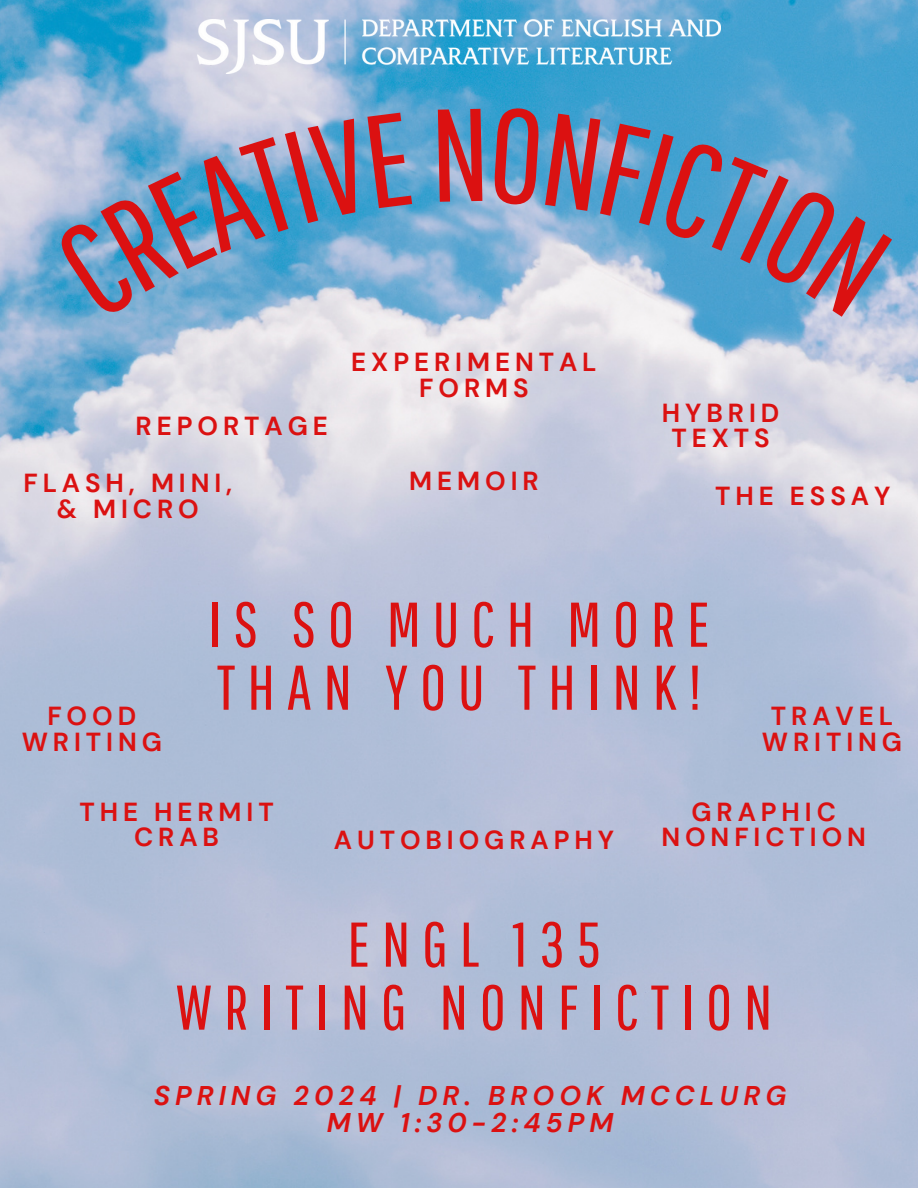
<style>
.page{position:relative;width:918px;height:1188px;background:#fff}
.page>*{position:absolute;margin:0;border:0;box-sizing:border-box;transform-origin:0 0}
.t1{font:63px/63px "Pathway Gothic One";letter-spacing:.19em;color:#db1111}
.t2{font:italic 700 27px/27px "DM Sans";letter-spacing:.19em;color:#db1111;text-align:center}
.t3{font:700 26.1px/25.3px "DM Sans";letter-spacing:.19em;color:#db1111;text-align:center}
</style>
<div class="page">
<img style="left:0;top:0;width:918px;height:1188px">
<img style="left:197px;top:20px;width:523px;height:54px">
<svg style="left:53px;top:111px;width:359px;height:208px;background:#75afd4"></svg>
<svg style="left:438px;top:107px;width:44px;height:95px;background:#6facd4"></svg>
<svg style="left:493px;top:106px;width:400px;height:211px;background:#6daed5"></svg>
<p class="t3" style="left:136px;top:413px;width:194px">REPORTAGE</p>
<p class="t3" style="left:23px;top:471px;width:210px">FLASH, MINI, &amp; MICRO</p>
<p class="t3" style="left:351px;top:350px;width:247px">EXPERIMENTAL<br>FORMS</p>
<p class="t3" style="left:409px;top:468px;width:131px">MEMOIR</p>
<p class="t3" style="left:662px;top:400px;width:119px">HYBRID<br>TEXTS</p>
<p class="t3" style="left:715px;top:483px;width:177px">THE ESSAY</p>
<p class="t1" style="left:208px;top:591px;width:503px">IS SO MUCH MORE<br>THAN YOU THINK!</p>
<p class="t3" style="left:22px;top:704px;width:142px">FOOD<br>WRITING</p>
<p class="t3" style="left:762px;top:704px;width:142px">TRAVEL<br>WRITING</p>
<p class="t3" style="left:79px;top:799px;width:196px">THE HERMIT<br>CRAB</p>
<p class="t3" style="left:334px;top:827px;width:282px">AUTOBIOGRAPHY</p>
<p class="t3" style="left:661px;top:799px;width:206px">GRAPHIC<br>NONFICTION</p>
<p class="t1" style="left:347px;top:911px;width:255px">ENGL 135</p>
<p class="t1" style="left:176px;top:974px;width:598px">WRITING NONFICTION</p>
<p class="t2" style="left:154px;top:1083px;width:634px">SPRING 2024 | DR. BROOK MCCLURG<br>MW 1:30-2:45PM</p>
</div>
